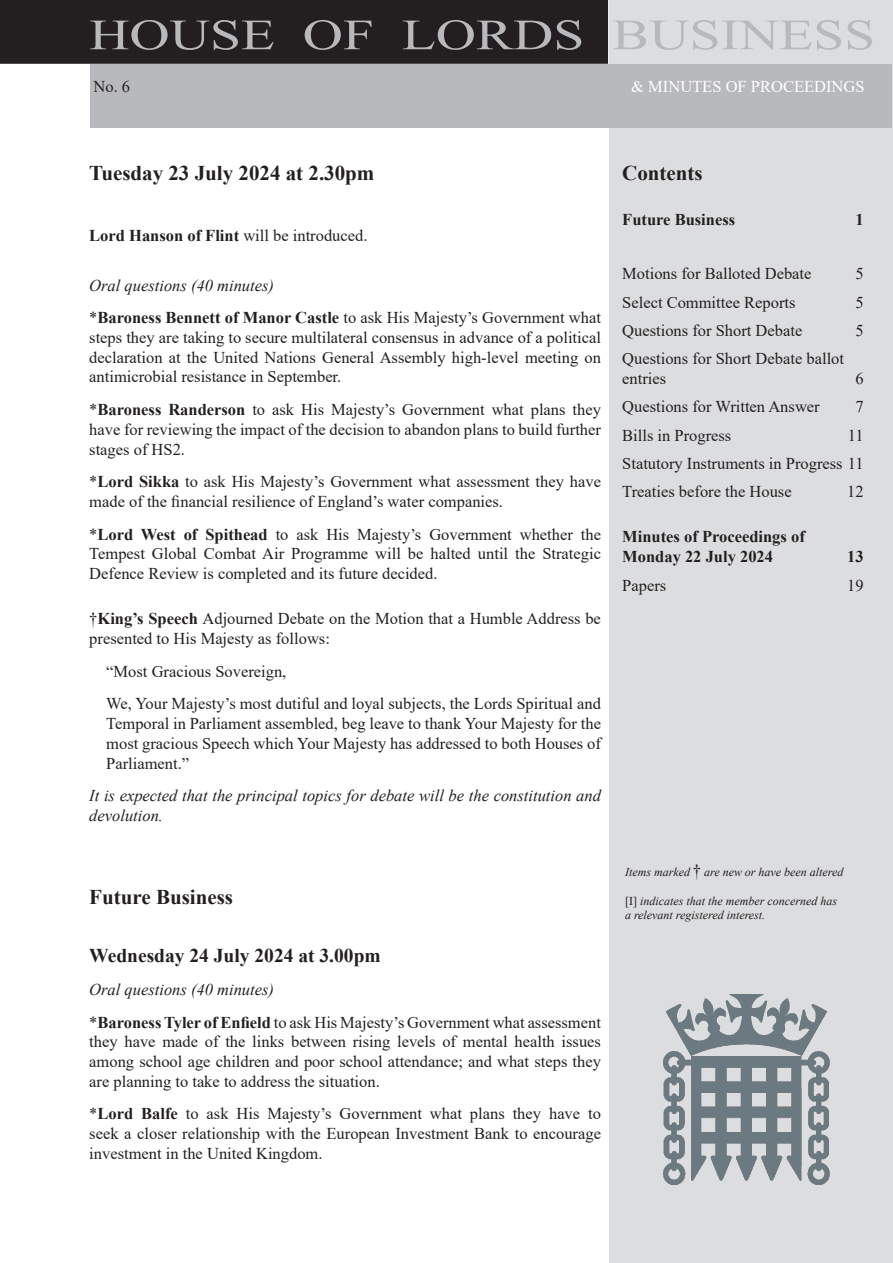
<style>
.page{position:relative;width:893px;height:1263px;background:#fff}
.page>*{position:absolute;margin:0;border:0;box-sizing:border-box;transform-origin:0 0}
.t1{font:43.2px "Times New Roman";color:#b8b9bc;scale:1.29 1}
.OPDate{font:700 21px "Times New Roman";color:#231f20}
.ContentsHeadingBoldR{font:700 21px "Times New Roman";color:#231f20}
.FBDate{font:700 19.5px "Times New Roman";color:#231f20}
.OrderPaperEntryDispl{font:16.5px/19.8px "Times New Roman";color:#231f20;text-align:justify}
.OrderPaperEntryDispl-2{font:italic 16.5px/19.8px "Times New Roman";color:#231f20}
.OrderPaperEntryDispl-3{font:700 16.5px/19.8px "Times New Roman";color:#231f20}
.t2{font:16.5px "Times New Roman";color:#fff}
.t3{font:italic 12px/14.4px "Times New Roman";color:#231f20}
.s1{font-weight:400}
.s2{font-weight:700}
.s3{font-style:normal;font-size:16.5px}
.s4{font-style:normal}
</style>
<div class="page">
<div style="left:1px;top:1px;width:606px;height:62px;background:#231f20"></div>
<div style="left:0;top:0;width:608px;height:64px;border:2px solid #231f20"></div>
<div style="left:609px;top:1px;width:283px;height:1262px;background:#dcdddf"></div>
<div style="left:90px;top:65px;width:801px;height:63px;background:#b8b9bc"></div>
<img style="left:664px;top:994px;width:166px;height:190px">
<h1 class="t1" style="left:89px;top:4px;width:611px">HOUSE OF LORDS BUSINESS</h1>
<p class="OrderPaperEntryDispl" style="left:94px;top:76px;width:38px">No. 6</p>
<p class="t2" style="left:631px;top:75px;width:235px">&amp; MINUTES OF PROCEEDINGS</p>
<p class="OPDate" style="left:89px;top:158px;width:287px">Tuesday 23 July 2024 at 2.30pm</p>
<p class="OrderPaperEntryDispl-3" style="left:89px;top:225px;width:280px">Lord Hanson of Flint <span class="s1">will be introduced.</span></p>
<p class="OrderPaperEntryDispl-2" style="left:89px;top:275px;width:186px">Oral questions (40 minutes)</p>
<p class="OrderPaperEntryDispl" style="left:89px;top:307px;width:513px">*<span class="s2">Baroness Bennett of Manor Castle</span> to ask His Majesty’s Government what steps they are taking to secure multilateral consensus in advance of a political declaration at the United Nations General Assembly high-level meeting on antimicrobial resistance in September.</p>
<p class="OrderPaperEntryDispl" style="left:89px;top:399px;width:513px">*<span class="s2">Baroness Randerson</span> to ask His Majesty’s Government what plans they have for reviewing the impact of the decision to abandon plans to build further stages of HS2.</p>
<p class="OrderPaperEntryDispl" style="left:89px;top:471px;width:513px">*<span class="s2">Lord Sikka</span> to ask His Majesty’s Government what assessment they have made of the financial resilience of England’s water companies.</p>
<p class="OrderPaperEntryDispl" style="left:89px;top:524px;width:513px">*<span class="s2">Lord West of Spithead</span> to ask His Majesty’s Government whether the Tempest Global Combat Air Programme will be halted until the Strategic Defence Review is completed and its future decided.</p>
<p class="OrderPaperEntryDispl" style="left:89px;top:608px;width:513px">†<span class="s2">King’s Speech</span> Adjourned Debate on the Motion that a Humble Address be presented to His Majesty as follows:</p>
<p class="OrderPaperEntryDispl" style="left:106px;top:661px;width:182px">“Most Gracious Sovereign,</p>
<p class="OrderPaperEntryDispl" style="left:106px;top:693px;width:496px">We, Your Majesty’s most dutiful and loyal subjects, the Lords Spiritual and Temporal in Parliament assembled, beg leave to thank Your Majesty for the most gracious Speech which Your Majesty has addressed to both Houses of Parliament.”</p>
<p class="OrderPaperEntryDispl-2" style="left:89px;top:785px;width:513px">It is expected that the principal topics for debate will be the constitution and devolution.</p>
<p class="ContentsHeadingBoldR" style="left:89px;top:882px;width:145px">Future Business</p>
<p class="FBDate" style="left:89px;top:942px;width:293px">Wednesday 24 July 2024 at 3.00pm</p>
<p class="OrderPaperEntryDispl-2" style="left:89px;top:979px;width:186px">Oral questions (40 minutes)</p>
<p class="OrderPaperEntryDispl" style="left:89px;top:1011px;width:513px">*<span class="s2">Baroness Tyler of Enfield</span> to ask His Majesty’s Government what assessment they have made of the links between rising levels of mental health issues among school age children and poor school attendance; and what steps they are planning to take to address the situation.</p>
<p class="OrderPaperEntryDispl" style="left:89px;top:1103px;width:513px">*<span class="s2">Lord Balfe</span> to ask His Majesty’s Government what plans they have to seek a closer relationship with the European Investment Bank to encourage investment in the United Kingdom.</p>
<p class="OPDate" style="left:622px;top:158px;width:82px">Contents</p>
<p class="OrderPaperEntryDispl-3" style="left:622px;top:209px;width:114px">Future Business</p>
<p class="OrderPaperEntryDispl-3" style="left:855px;top:209px;width:10px">1</p>
<p class="OrderPaperEntryDispl" style="left:622px;top:263px;width:191px">Motions for Balloted Debate</p>
<p class="OrderPaperEntryDispl" style="left:855px;top:263px;width:10px">5</p>
<p class="OrderPaperEntryDispl" style="left:622px;top:292px;width:175px">Select Committee Reports</p>
<p class="OrderPaperEntryDispl" style="left:855px;top:292px;width:10px">5</p>
<p class="OrderPaperEntryDispl" style="left:622px;top:320px;width:182px">Questions for Short Debate</p>
<p class="OrderPaperEntryDispl" style="left:855px;top:320px;width:10px">5</p>
<p class="OrderPaperEntryDispl" style="left:622px;top:348px;width:223px">Questions for Short Debate ballot entries</p>
<p class="OrderPaperEntryDispl" style="left:855px;top:368px;width:10px">6</p>
<p class="OrderPaperEntryDispl" style="left:622px;top:396px;width:199px">Questions for Written Answer</p>
<p class="OrderPaperEntryDispl" style="left:855px;top:396px;width:10px">7</p>
<p class="OrderPaperEntryDispl" style="left:622px;top:425px;width:111px">Bills in Progress</p>
<p class="OrderPaperEntryDispl" style="left:848px;top:425px;width:17px">11</p>
<p class="OrderPaperEntryDispl" style="left:622px;top:453px;width:243px">Statutory Instruments in Progress 11</p>
<p class="OrderPaperEntryDispl" style="left:622px;top:481px;width:171px">Treaties before the House</p>
<p class="OrderPaperEntryDispl" style="left:847px;top:481px;width:18px">12</p>
<p class="OrderPaperEntryDispl-3" style="left:622px;top:527px;width:184px">Minutes of Proceedings of<br>Monday 22 July 2024</p>
<p class="OrderPaperEntryDispl-3" style="left:847px;top:546px;width:18px">13</p>
<p class="OrderPaperEntryDispl" style="left:622px;top:575px;width:45px">Papers</p>
<p class="OrderPaperEntryDispl" style="left:847px;top:575px;width:18px">19</p>
<p class="t3" style="left:625px;top:864px;width:220px">Items marked <span class="s3">†</span> are new or have been altered</p>
<p class="t3" style="left:625px;top:893px;width:213px"><span class="s4">[I]</span> indicates that the member concerned has a relevant registered interest.</p>
</div>
